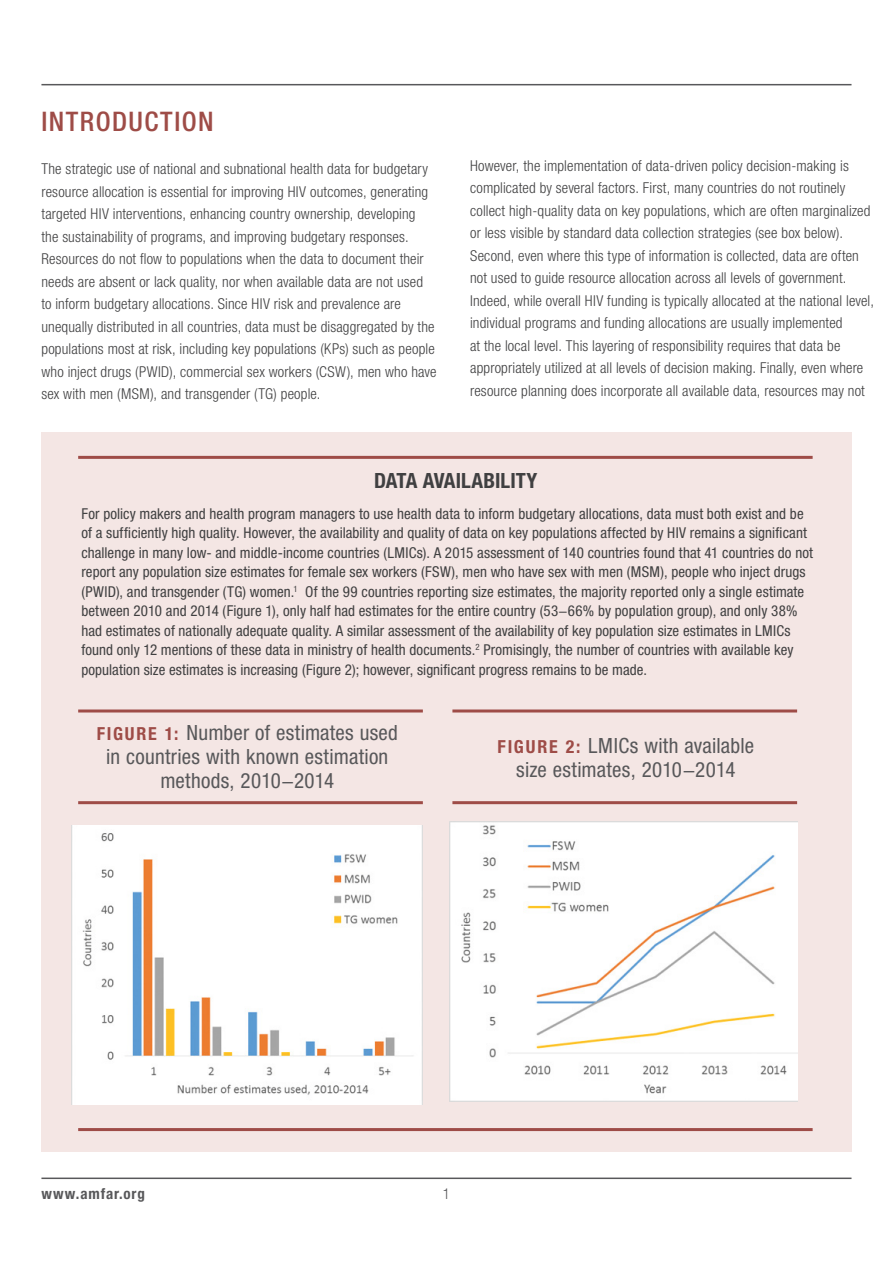
<style>
.page{position:relative;width:893px;height:1263px;background:#fff}
.page>*{position:absolute;margin:0;border:0;box-sizing:border-box;transform-origin:0 0}
._00_Subhead_1_Red{font:500 condensed 27px "Helvetica Neue LT Std";letter-spacing:.05em;color:#9e4c47}
._8_Figure___Table_Ti{font:condensed 21px/24px "Helvetica Neue LT Std";letter-spacing:.015em;color:#58585a;text-align:center}
._10_Summary_Bulleted{font:700 condensed 21px "Helvetica Neue LT Std";color:#404041}
._3_Main_Text{font:300 condensed 15px/22.5px "Helvetica Neue LT Std";letter-spacing:.01em;color:#404041}
._10_Summary_Bulleted-2{font:condensed 15px/19.5px "Helvetica Neue LT Std";letter-spacing:.005em;color:#404041}
.t1{font:700 condensed 15px "Helvetica Neue LT Std";letter-spacing:.06em;color:#58585a}
.t2{font:300 condensed 15px "Helvetica Neue LT Std";color:#58585a}
.s1{font-weight:700;font-size:18px;color:#9e4c47}
</style>
<div class="page">
<hr style="left:41px;top:1177px;width:810px;height:2px;background:#58585a">
<hr style="left:41px;top:84px;width:810px;height:1px;background:#58585a">
<div style="left:41px;top:432px;width:810px;height:719px;background:#f4e6e4"></div>
<img style="left:72px;top:825px;width:350px;height:279px">
<img style="left:449px;top:821px;width:348px;height:281px">
<hr style="left:78px;top:456px;width:735px;height:3px;background:#9e4c47">
<hr style="left:78px;top:1128px;width:735px;height:3px;background:#9e4c47">
<hr style="left:78px;top:709px;width:345px;height:3px;background:#9e4c47">
<hr style="left:78px;top:801px;width:345px;height:3px;background:#9e4c47">
<hr style="left:452px;top:709px;width:345px;height:3px;background:#9e4c47">
<hr style="left:452px;top:801px;width:345px;height:3px;background:#9e4c47">
<p class="_00_Subhead_1_Red" style="left:41px;top:105px;width:174px">INTRODUCTION</p>
<p class="_3_Main_Text" style="left:41px;top:158px;width:397px">The strategic use of national and subnational health data for budgetary resource allocation is essential for improving HIV outcomes, generating targeted HIV interventions, enhancing country ownership, developing<br>the sustainability of programs, and improving budgetary responses.<br>Resources do not flow to populations when the data to document their needs are absent or lack quality, nor when available data are not used to inform budgetary allocations. Since HIV risk and prevalence are unequally distributed in all countries, data must be disaggregated by the populations most at risk, including key populations (KPs) such as people who inject drugs (PWID), commercial sex workers (CSW), men who have sex with men (MSM), and transgender (TG) people.</p>
<p class="_3_Main_Text" style="left:470px;top:154px;width:405px">However, the implementation of data-driven policy decision-making is complicated by several factors. First, many countries do not routinely collect high-quality data on key populations, which are often marginalized or less visible by standard data collection strategies (see box below).<br>Second, even where this type of information is collected, data are often not used to guide resource allocation across all levels of government.<br>Indeed, while overall HIV funding is typically allocated at the national level, individual programs and funding allocations are usually implemented<br>at the local level. This layering of responsibility requires that data be appropriately utilized at all levels of decision making. Finally, even where resource planning does incorporate all available data, resources may not</p>
<p class="_10_Summary_Bulleted" style="left:374px;top:468px;width:165px">DATA AVAILABILITY</p>
<p class="_10_Summary_Bulleted-2" style="left:81px;top:503px;width:733px">For policy makers and health program managers to use health data to inform budgetary allocations, data must both exist and be of a sufficiently high quality. However, the availability and quality of data on key populations affected by HIV remains a significant challenge in many low- and middle-income countries (LMICs). A 2015 assessment of 140 countries found that 41 countries do not report any population size estimates for female sex workers (FSW), men who have sex with men (MSM), people who inject drugs (PWID), and transgender (TG) women.<sup>1</sup> Of the 99 countries reporting size estimates, the majority reported only a single estimate between 2010 and 2014 (Figure 1), only half had estimates for the entire country (53−66% by population group), and only 38% had estimates of nationally adequate quality. A similar assessment of the availability of key population size estimates in LMICs found only 12 mentions of these data in ministry of health documents.<sup>2</sup> Promisingly, the number of countries with available key population size estimates is increasing (Figure 2); however, significant progress remains to be made.</p>
<p class="_8_Figure___Table_Ti" style="left:97px;top:720px;width:303px"><span class="s1">FIGURE 1:</span> Number of estimates used in countries with known estimation methods, 2010−2014</p>
<p class="_8_Figure___Table_Ti" style="left:497px;top:733px;width:258px"><span class="s1">FIGURE 2:</span> LMICs with available size estimates, 2010−2014</p>
<p class="t1" style="left:41px;top:1184px;width:105px">www.amfar.org</p>
<p class="t2" style="left:443px;top:1185px;width:9px">1</p>
</div>
